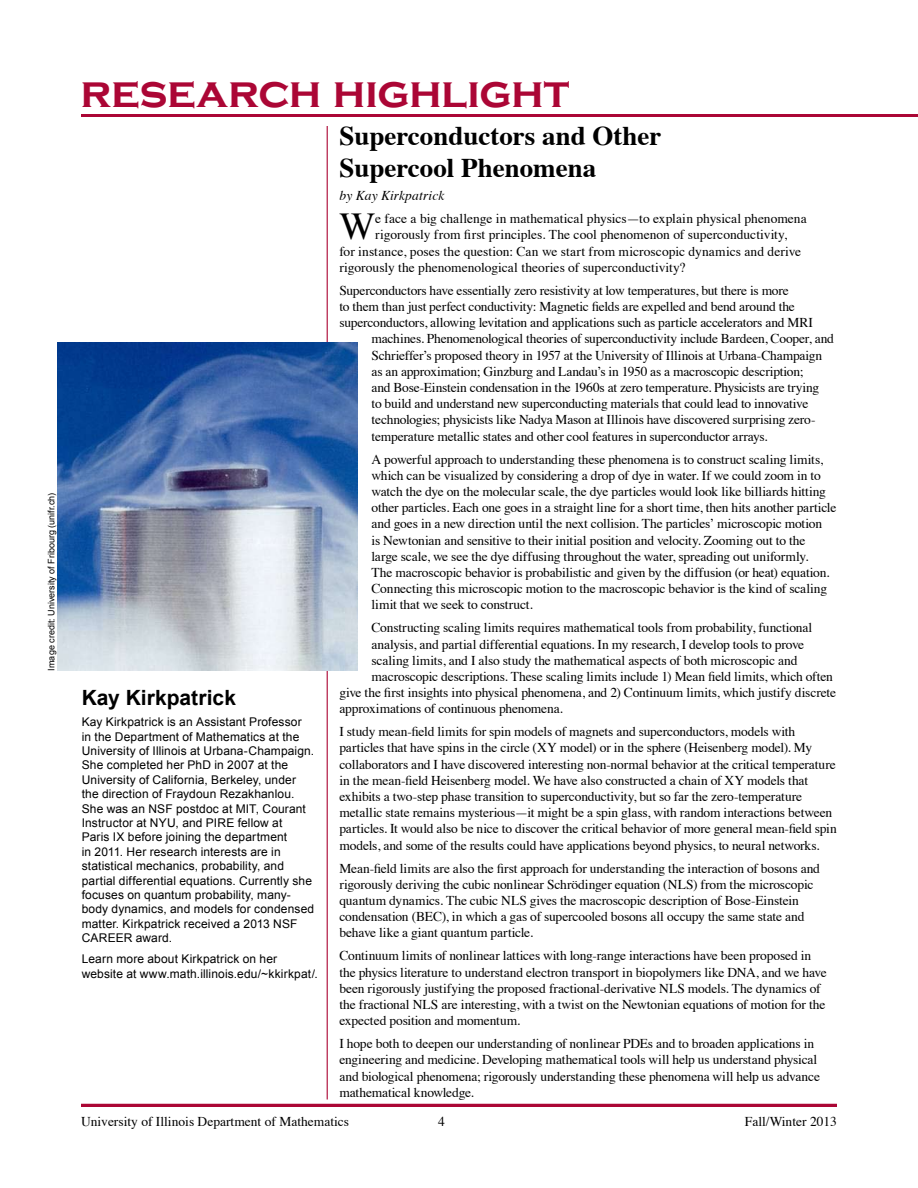
<style>
.page{position:relative;width:918px;height:1188px;background:#fff}
.page>*{position:absolute;margin:0;border:0;box-sizing:border-box;transform-origin:0 0}
.t1{font:700 45px "Copperplate Gothic";letter-spacing:-.01em;color:#ab0635}
.t2{font:37.95px "Times";color:#000}
.t3{font:700 27px/32.4px "Times";color:#000}
.t4{font:700 21px "Arial";color:#000}
.t5{font:13.5px/16.2px "Times";letter-spacing:-.01em;color:#000}
.t6{font:italic 13.5px "Times";letter-spacing:.01em;color:#000}
.t7{font:12px/14.4px "Arial";letter-spacing:.01em;color:#000}
.t8{font:9px "Arial";color:#000}
</style>
<div class="page">
<hr style="left:81px;top:1104px;width:756px;height:1px;background:#ab0635">
<hr style="left:81px;top:1105px;width:756px;height:2px;background:#ab0635">
<hr style="left:81px;top:114px;width:837px;height:3px;background:#ab0635">
<hr style="left:327px;top:126px;width:1px;height:974px;background:#ab0635">
<img style="left:57px;top:342px;width:301px;height:329px">
<p class="t8" style="left:45px;top:670px;width:179px;rotate:-90deg">Image credit: University of Fribourg (unifr.ch)</p>
<h1 class="t1" style="left:80px;top:67px;width:491px">research highlight</h1>
<h3 class="t3" style="left:339px;top:117px;width:324px">Superconductors and Other<br>Supercool Phenomena</h3>
<p class="t6" style="left:339px;top:184px;width:107px">by Kay Kirkpatrick</p>
<h2 class="t2" style="left:339px;top:191px;width:37px">W</h2>
<p class="t5" style="left:375px;top:209px;width:433px">e face a big challenge in mathematical physics—to explain physical phenomena</p>
<p class="t5" style="left:375px;top:226px;width:413px">rigorously from first principles. The cool phenomenon of superconductivity,</p>
<p class="t5" style="left:339px;top:242px;width:463px">for instance, poses the question: Can we start from microscopic dynamics and derive</p>
<p class="t5" style="left:339px;top:258px;width:348px">rigorously the phenomenological theories of superconductivity?</p>
<p class="t5" style="left:339px;top:281px;width:451px">Superconductors have essentially zero resistivity at low temperatures, but there is more</p>
<p class="t5" style="left:339px;top:297px;width:457px">to them than just perfect conductivity: Magnetic fields are expelled and bend around the</p>
<p class="t5" style="left:339px;top:313px;width:475px">superconductors, allowing levitation and applications such as particle accelerators and MRI</p>
<p class="t5" style="left:371px;top:330px;width:464px">machines. Phenomenological theories of superconductivity include Bardeen, Cooper, and</p>
<p class="t5" style="left:371px;top:346px;width:452px">Schrieffer’s proposed theory in 1957 at the University of Illinois at Urbana-Champaign</p>
<p class="t5" style="left:371px;top:362px;width:434px">as an approximation; Ginzburg and Landau’s in 1950 as a macroscopic description;</p>
<p class="t5" style="left:371px;top:378px;width:449px">and Bose-Einstein condensation in the 1960s at zero temperature. Physicists are trying</p>
<p class="t5" style="left:371px;top:394px;width:438px">to build and understand new superconducting materials that could lead to innovative</p>
<p class="t5" style="left:371px;top:411px;width:446px">technologies; physicists like Nadya Mason at Illinois have discovered surprising zero-</p>
<p class="t5" style="left:371px;top:427px;width:398px">temperature metallic states and other cool features in superconductor arrays.</p>
<p class="t5" style="left:371px;top:450px;width:466px">A powerful approach to understanding these phenomena is to construct scaling limits, which can be visualized by considering a drop of dye in water. If we could zoom in to watch the dye on the molecular scale, the dye particles would look like billiards hitting other particles. Each one goes in a straight line for a short time, then hits another particle and goes in a new direction until the next collision. The particles’ microscopic motion<br>is Newtonian and sensitive to their initial position and velocity. Zooming out to the<br>large scale, we see the dye diffusing throughout the water, spreading out uniformly.<br>The macroscopic behavior is probabilistic and given by the diffusion (or heat) equation.<br>Connecting this microscopic motion to the macroscopic behavior is the kind of scaling limit that we seek to construct.</p>
<p class="t5" style="left:371px;top:619px;width:442px">Constructing scaling limits requires mathematical tools from probability, functional</p>
<p class="t5" style="left:371px;top:635px;width:434px">analysis, and partial differential equations. In my research, I develop tools to prove</p>
<p class="t5" style="left:371px;top:651px;width:427px">scaling limits, and I also study the mathematical aspects of both microscopic and</p>
<p class="t5" style="left:371px;top:667px;width:463px">macroscopic descriptions. These scaling limits include 1) Mean field limits, which often</p>
<p class="t5" style="left:339px;top:683px;width:498px">give the first insights into physical phenomena, and 2) Continuum limits, which justify discrete</p>
<p class="t5" style="left:339px;top:700px;width:225px">approximations of continuous phenomena.</p>
<p class="t5" style="left:339px;top:722px;width:499px">I study mean-field limits for spin models of magnets and superconductors, models with particles that have spins in the circle (XY model) or in the sphere (Heisenberg model). My collaborators and I have discovered interesting non-normal behavior at the critical temperature in the mean-field Heisenberg model. We have also constructed a chain of XY models that exhibits a two-step phase transition to superconductivity, but so far the zero-temperature metallic state remains mysterious—it might be a spin glass, with random interactions between particles. It would also be nice to discover the critical behavior of more general mean-field spin models, and some of the results could have applications beyond physics, to neural networks.</p>
<p class="t5" style="left:339px;top:859px;width:482px">Mean-field limits are also the first approach for understanding the interaction of bosons and rigorously deriving the cubic nonlinear Schrödinger equation (NLS) from the microscopic quantum dynamics. The cubic NLS gives the macroscopic description of Bose-Einstein condensation (BEC), in which a gas of supercooled bosons all occupy the same state and behave like a giant quantum particle.</p>
<p class="t5" style="left:339px;top:947px;width:489px">Continuum limits of nonlinear lattices with long-range interactions have been proposed in the physics literature to understand electron transport in biopolymers like DNA, and we have been rigorously justifying the proposed fractional-derivative NLS models. The dynamics of the fractional NLS are interesting, with a twist on the Newtonian equations of motion for the expected position and momentum.</p>
<p class="t5" style="left:339px;top:1034px;width:482px">I hope both to deepen our understanding of nonlinear PDEs and to broaden applications in engineering and medicine. Developing mathematical tools will help us understand physical and biological phenomena; rigorously understanding these phenomena will help us advance mathematical knowledge.</p>
<h3 class="t4" style="left:82px;top:684px;width:156px">Kay Kirkpatrick</h3>
<p class="t7" style="left:82px;top:715px;width:234px">Kay Kirkpatrick is an Assistant Professor<br>in the Department of Mathematics at the University of Illinois at Urbana-Champaign.<br>She completed her PhD in 2007 at the University of California, Berkeley, under the direction of Fraydoun Rezakhanlou.<br>She was an NSF postdoc at MIT, Courant Instructor at NYU, and PIRE fellow at<br>Paris IX before joining the department<br>in 2011. Her research interests are in statistical mechanics, probability, and partial differential equations. Currently she focuses on quantum probability, many&shy;body dynamics, and models for condensed matter. Kirkpatrick received a 2013 NSF CAREER award.</p>
<p class="t7" style="left:82px;top:952px;width:237px">Learn more about Kirkpatrick on her website at www.math.illinois.edu/~kkirkpat/.</p>
<p class="t5" style="left:81px;top:1112px;width:270px">University of Illinois Department of Mathematics</p>
<p class="t5" style="left:438px;top:1112px;width:8px">4</p>
<p class="t5" style="left:745px;top:1112px;width:94px">Fall/Winter 2013</p>
</div>
